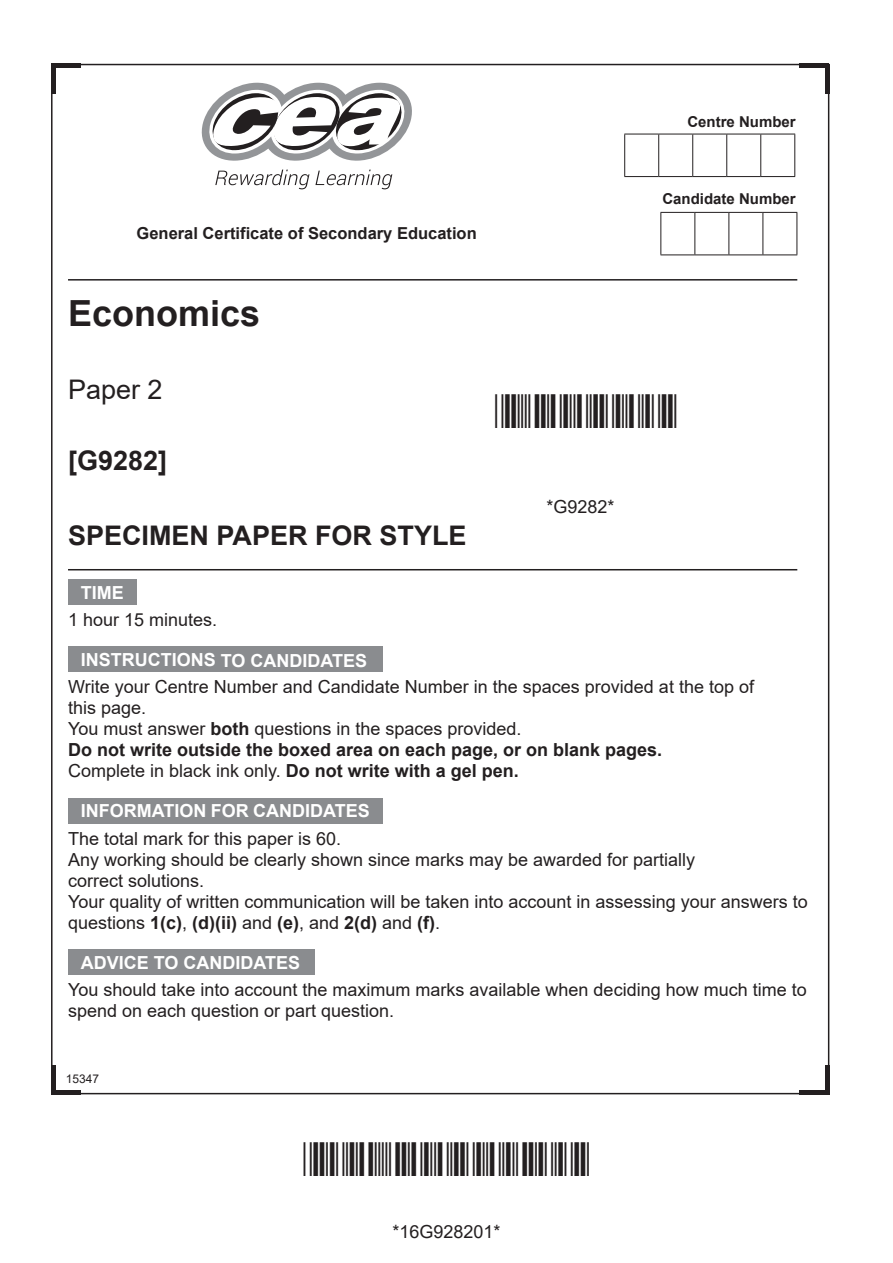
<style>
.page{position:relative;width:893px;height:1263px;background:#fff}
.page>*{position:absolute;margin:0;border:0;box-sizing:border-box;transform-origin:0 0}
.Normal_Text{font:700 36px "Arial";color:#231f20}
.Normal_Text-2{font:700 27px "Arial";color:#231f20}
.Normal_Text-3{font:27px "Arial";color:#231f20}
.Normal_Text-4{font:18px/21px "Arial";color:#231f20}
.Normal_Text-5{font:700 18px "Arial";color:#fff}
.Normal_Text-6{font:700 18px "Arial";color:#231f20}
.t1{font:700 16.5px "Arial";color:#231f20}
.t2{font:700 15px "Arial";color:#231f20}
.t3{font:12px "Arial";color:#231f20}
.s1{font-weight:700}
</style>
<div class="page">
<hr style="left:51px;top:64px;width:30px;height:4px;background:#231f20">
<hr style="left:51px;top:64px;width:4px;height:30px;background:#231f20">
<hr style="left:825px;top:64px;width:4px;height:30px;background:#231f20">
<hr style="left:799px;top:64px;width:30px;height:4px;background:#231f20">
<hr style="left:799px;top:1090px;width:30px;height:4px;background:#231f20">
<hr style="left:825px;top:1064px;width:4px;height:30px;background:#231f20">
<hr style="left:51px;top:1064px;width:4px;height:30px;background:#231f20">
<hr style="left:51px;top:1090px;width:30px;height:4px;background:#231f20">
<svg style="left:215px;top:170px;width:94px;height:19px"></svg>
<svg style="left:315px;top:170px;width:77px;height:19px"></svg>
<svg style="left:202px;top:83px;width:210px;height:78px"></svg>
<hr style="left:624px;top:134px;width:35px;height:1px;background:#231f20">
<hr style="left:624px;top:134px;width:1px;height:42px;background:#231f20">
<hr style="left:659px;top:134px;width:34px;height:1px;background:#231f20">
<hr style="left:658px;top:134px;width:1px;height:42px;background:#231f20">
<hr style="left:693px;top:134px;width:34px;height:1px;background:#231f20">
<hr style="left:692px;top:134px;width:1px;height:42px;background:#231f20">
<hr style="left:727px;top:134px;width:34px;height:1px;background:#231f20">
<hr style="left:726px;top:134px;width:1px;height:42px;background:#231f20">
<hr style="left:761px;top:134px;width:34px;height:1px;background:#231f20">
<hr style="left:760px;top:134px;width:1px;height:42px;background:#231f20">
<hr style="left:794px;top:134px;width:1px;height:42px;background:#231f20">
<hr style="left:624px;top:176px;width:35px;height:1px;background:#231f20">
<hr style="left:659px;top:176px;width:34px;height:1px;background:#231f20">
<hr style="left:693px;top:176px;width:34px;height:1px;background:#231f20">
<hr style="left:727px;top:176px;width:34px;height:1px;background:#231f20">
<hr style="left:761px;top:176px;width:34px;height:1px;background:#231f20">
<hr style="left:660px;top:212px;width:35px;height:1px;background:#231f20">
<hr style="left:660px;top:213px;width:1px;height:42px;background:#231f20">
<hr style="left:695px;top:212px;width:34px;height:1px;background:#231f20">
<hr style="left:694px;top:213px;width:1px;height:42px;background:#231f20">
<hr style="left:729px;top:212px;width:34px;height:1px;background:#231f20">
<hr style="left:728px;top:213px;width:1px;height:42px;background:#231f20">
<hr style="left:763px;top:212px;width:34px;height:1px;background:#231f20">
<hr style="left:762px;top:213px;width:1px;height:42px;background:#231f20">
<hr style="left:796px;top:213px;width:1px;height:42px;background:#231f20">
<hr style="left:660px;top:255px;width:35px;height:1px;background:#231f20">
<hr style="left:695px;top:255px;width:34px;height:1px;background:#231f20">
<hr style="left:729px;top:255px;width:34px;height:1px;background:#231f20">
<hr style="left:763px;top:255px;width:34px;height:1px;background:#231f20">
<hr style="left:68px;top:569px;width:729px;height:1px;background:#231f20">
<hr style="left:68px;top:279px;width:729px;height:2px;background:#231f20">
<div style="left:68px;top:579px;width:68px;height:26px;background:#8a8c8f"></div>
<div style="left:68px;top:646px;width:315px;height:26px;background:#8a8c8f"></div>
<div style="left:68px;top:798px;width:315px;height:25px;background:#8a8c8f"></div>
<div style="left:68px;top:949px;width:247px;height:26px;background:#8a8c8f"></div>
<p class="t2" style="left:687px;top:111px;width:110px">Centre Number</p>
<p class="t1" style="left:137px;top:222px;width:342px">General Certificate of Secondary Education</p>
<p class="Normal_Text" style="left:68px;top:287px;width:194px">Economics</p>
<p class="Normal_Text-3" style="left:68px;top:370px;width:96px">Paper 2</p>
<p class="Normal_Text-2" style="left:68px;top:442px;width:101px">[G9282]</p>
<p class="Normal_Text-2" style="left:68px;top:516px;width:400px">SPECIMEN PAPER FOR STYLE</p>
<p class="t2" style="left:662px;top:189px;width:135px">Candidate Number</p>
<p class="Normal_Text-4" style="left:546px;top:496px;width:70px">*G9282*</p>
<p class="Normal_Text-5" style="left:81px;top:580px;width:45px">TIME</p>
<p class="Normal_Text-4" style="left:68px;top:609px;width:151px">1 hour 15 minutes.</p>
<p class="Normal_Text-5" style="left:81px;top:647px;width:288px">INSTRUCTIONS TO CANDIDATES</p>
<p class="Normal_Text-4" style="left:68px;top:676px;width:687px">Write your Centre Number and Candidate Number in the spaces provided at the top of this page.</p>
<p class="Normal_Text-4" style="left:68px;top:718px;width:455px">You must answer <span class="s1">both</span> questions in the spaces provided.</p>
<p class="Normal_Text-6" style="left:68px;top:737px;width:596px">Do not write outside the boxed area on each page, or on blank pages.</p>
<p class="Normal_Text-4" style="left:68px;top:760px;width:452px">Complete in black ink only. <span class="s1">Do not write with a gel pen.</span></p>
<p class="Normal_Text-5" style="left:81px;top:798px;width:291px">INFORMATION FOR CANDIDATES</p>
<p class="Normal_Text-4" style="left:68px;top:828px;width:275px">The total mark for this paper is 60.</p>
<p class="Normal_Text-4" style="left:68px;top:849px;width:629px">Any working should be clearly shown since marks may be awarded for partially correct solutions.</p>
<p class="Normal_Text-4" style="left:68px;top:891px;width:741px">Your quality of written communication will be taken into account in assessing your answers to questions <span class="s1">1(c)</span>, <span class="s1">(d)(ii)</span> and <span class="s1">(e)</span>, and <span class="s1">2(d)</span> and <span class="s1">(f)</span>.</p>
<p class="Normal_Text-5" style="left:81px;top:950px;width:221px">ADVICE TO CANDIDATES</p>
<p class="Normal_Text-4" style="left:68px;top:979px;width:740px">You should take into account the maximum marks available when deciding how much time to spend on each question or part question.</p>
<p class="t3" style="left:66px;top:1070px;width:35px">15347</p>
<p class="Normal_Text-4" style="left:392px;top:1221px;width:110px">*16G928201*</p>
</div>
